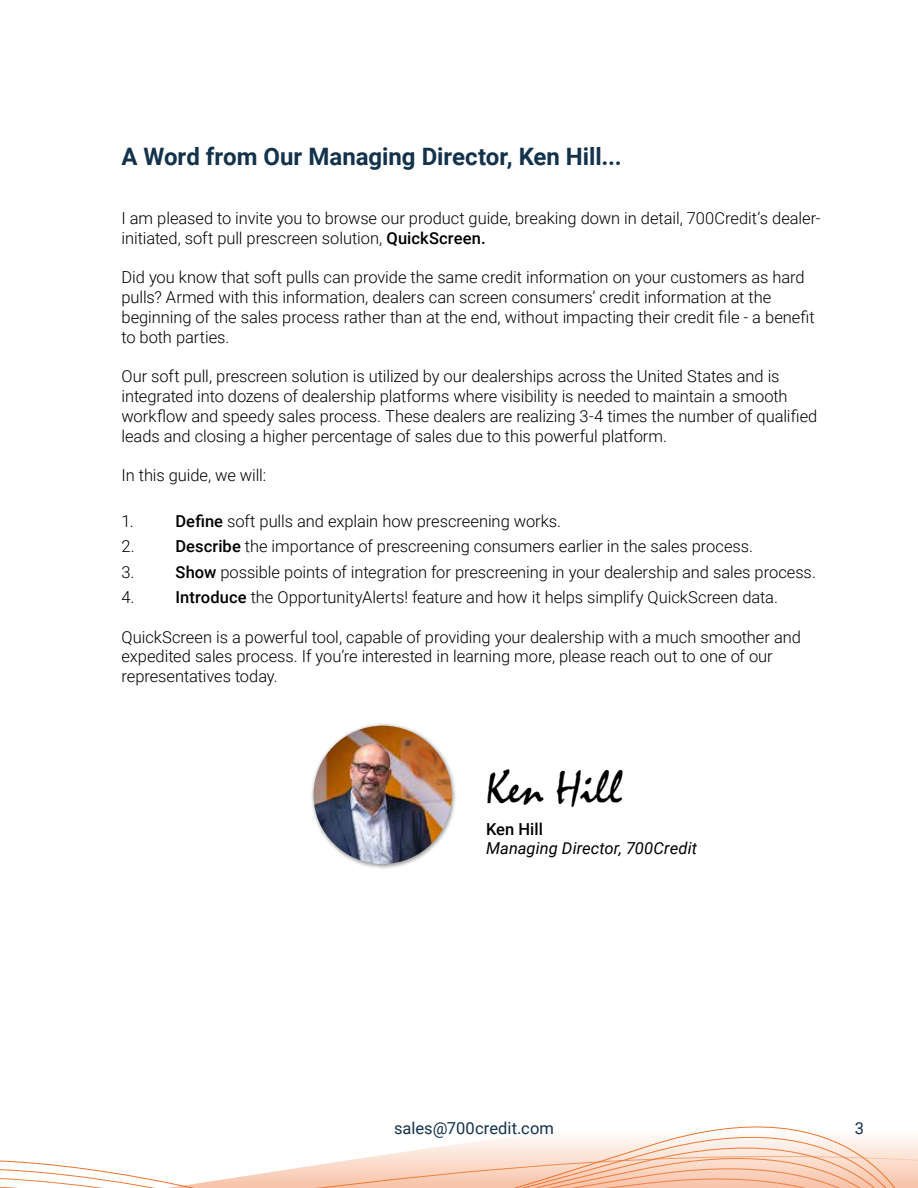
<style>
.page{position:relative;width:918px;height:1188px;background:#fff}
.page>*{position:absolute;margin:0;border:0;box-sizing:border-box;transform-origin:0 0}
.t1{font:49.5px "Mistral";color:#000}
.t2{font:700 24px "Roboto";color:#13324b}
.t3{font:300 16.5px/19.8px "Roboto";letter-spacing:-.005em;color:#000}
.t4{font:italic 16.5px "Roboto";letter-spacing:.005em;color:#000}
.t5{font:16.5px "Roboto";letter-spacing:.005em;color:#13324b}
.t6{font:500 16.5px "Roboto";color:#000}
.s1{font-weight:500}
</style>
<div class="page">
<svg style="left:0;top:1128px;width:918px;height:60px"></svg>
<img style="left:311px;top:723px;width:145px;height:146px">
<img style="left:314px;top:726px;width:138px;height:138px;border-radius:69px">
<h2 class="t2" style="left:122px;top:140px;width:502px">A Word from Our Managing Director, Ken Hill...</h2>
<p class="t3" style="left:121px;top:208px;width:701px">I am pleased to invite you to browse our product guide, breaking down in detail, 700Credit’s dealer&shy;initiated, soft pull prescreen solution, <span class="s1">QuickScreen.</span></p>
<p class="t3" style="left:121px;top:267px;width:695px">Did you know that soft pulls can provide the same credit information on your customers as hard pulls? Armed with this information, dealers can screen consumers’ credit information at the beginning of the sales process rather than at the end, without impacting their credit file - a benefit to both parties.</p>
<p class="t3" style="left:121px;top:366px;width:697px">Our soft pull, prescreen solution is utilized by our dealerships across the United States and is integrated into dozens of dealership platforms where visibility is needed to maintain a smooth workflow and speedy sales process. These dealers are realizing 3-4 times the number of qualified leads and closing a higher percentage of sales due to this powerful platform.</p>
<p class="t3" style="left:121px;top:465px;width:146px">In this guide, we will:</p>
<p class="t3" style="left:121px;top:510px;width:14px">1.</p>
<p class="t3" style="left:175px;top:510px;width:387px"><span class="s1">Define</span> soft pulls and explain how prescreening works.</p>
<p class="t3" style="left:121px;top:536px;width:15px">2.</p>
<p class="t3" style="left:175px;top:536px;width:579px"><span class="s1">Describe</span> the importance of prescreening consumers earlier in the sales process.</p>
<p class="t3" style="left:121px;top:561px;width:15px">3.</p>
<p class="t3" style="left:175px;top:561px;width:642px"><span class="s1">Show</span> possible points of integration for prescreening in your dealership and sales process.</p>
<p class="t3" style="left:121px;top:587px;width:15px">4.</p>
<p class="t3" style="left:175px;top:587px;width:604px"><span class="s1">Introduce</span> the OpportunityAlerts! feature and how it helps simplify QuickScreen data.</p>
<p class="t3" style="left:122px;top:626px;width:681px">QuickScreen is a powerful tool, capable of providing your dealership with a much smoother and expedited sales process. If you’re interested in learning more, please reach out to one of our representatives today.</p>
<h1 class="t1" style="left:486px;top:758px;width:138px">Ken Hill</h1>
<p class="t6" style="left:486px;top:817px;width:58px">Ken Hill</p>
<p class="t4" style="left:486px;top:837px;width:213px">Managing Director, 700Credit</p>
<p class="t5" style="left:394px;top:1117px;width:161px">sales@700credit.com</p>
<p class="t5" style="left:855px;top:1117px;width:11px">3</p>
</div>
